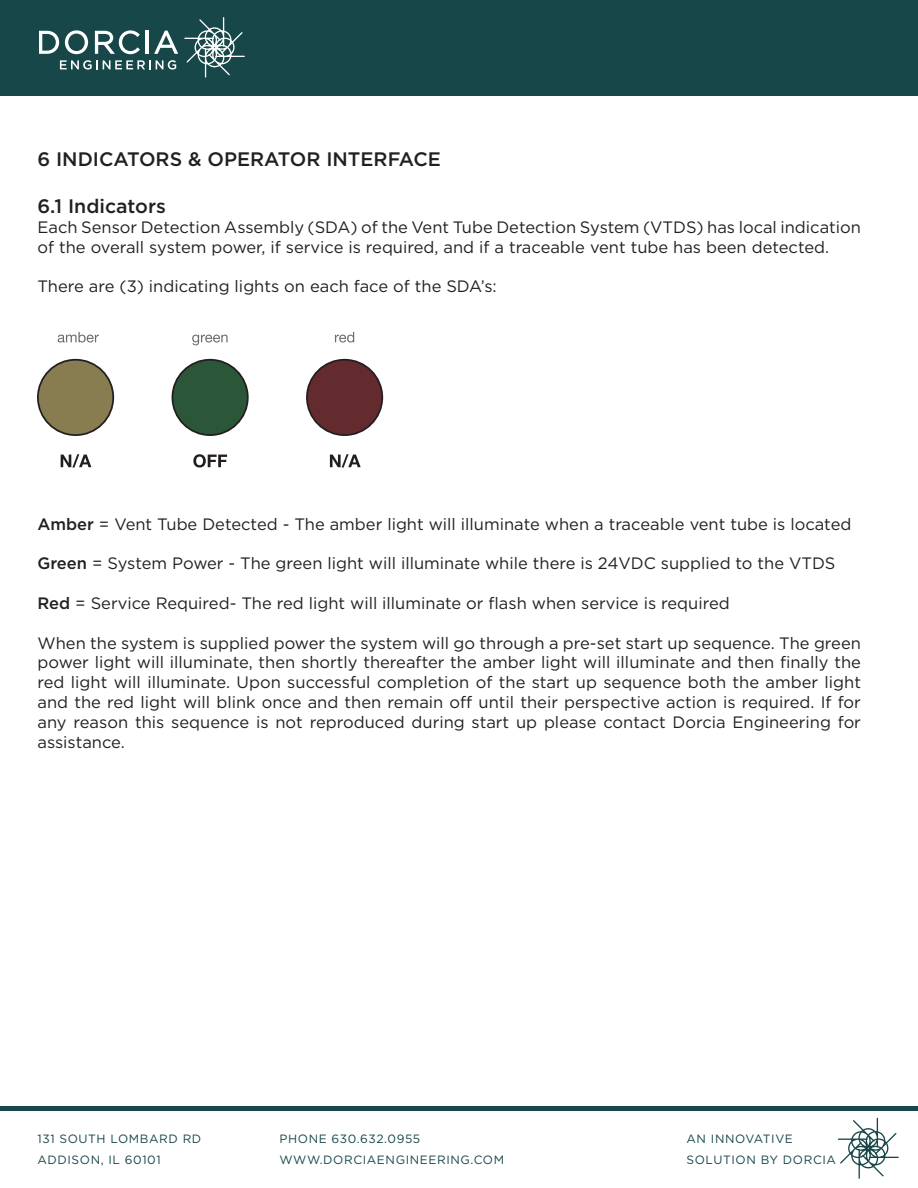
<style>
.page{position:relative;width:918px;height:1188px;background:#fff}
.page>*{position:absolute;margin:0;border:0;box-sizing:border-box;transform-origin:0 0}
.t1{font:500 19.5px "Gotham";color:#231f20}
.t2{font:16.5px/19.8px "Gotham";color:#231f20}
.t3{font:12px/21px "Gotham";letter-spacing:.05em;color:#174749}
.s1{font-weight:500}
</style>
<div class="page">
<div style="left:0;top:0;width:918px;height:95px;background:#174749"></div>
<div style="left:0;top:1106px;width:918px;height:5px;background:#174749"></div>
<svg style="left:39px;top:31px;width:20px;height:23px"></svg>
<svg style="left:65px;top:30px;width:23px;height:24px"></svg>
<svg style="left:95px;top:30px;width:45px;height:24px"></svg>
<hr style="left:146px;top:31px;width:3px;height:23px;background:#fff">
<svg style="left:154px;top:31px;width:24px;height:23px"></svg>
<svg style="left:60px;top:60px;width:116px;height:10px"></svg>
<svg style="left:184px;top:17px;width:61px;height:61px"></svg>
<svg style="left:838px;top:1118px;width:61px;height:61px"></svg>
<div style="left:38px;top:360px;width:75px;height:75px;background:#877d50;border-radius:50%"></div>
<div style="left:37px;top:359px;width:77px;height:77px;border:2px solid #231f20;border-radius:50%"></div>
<svg style="left:61px;top:454px;width:30px;height:14px"></svg>
<svg style="left:193px;top:454px;width:34px;height:14px"></svg>
<svg style="left:330px;top:454px;width:31px;height:14px"></svg>
<div style="left:307px;top:360px;width:75px;height:75px;background:#632b2e;border-radius:50%"></div>
<div style="left:306px;top:359px;width:77px;height:77px;border:2px solid #231f20;border-radius:50%"></div>
<div style="left:172px;top:360px;width:76px;height:75px;background:#2b5638;border-radius:50%"></div>
<div style="left:172px;top:359px;width:77px;height:77px;border:2px solid #231f20;border-radius:50%"></div>
<svg style="left:58px;top:332px;width:41px;height:11px"></svg>
<svg style="left:192px;top:335px;width:36px;height:10px"></svg>
<svg style="left:335px;top:332px;width:19px;height:11px"></svg>
<p class="t1" style="left:38px;top:148px;width:405px">6 INDICATORS &amp; OPERATOR INTERFACE</p>
<p class="t1" style="left:38px;top:195px;width:130px">6.1 Indicators</p>
<p class="t2" style="left:38px;top:217px;width:825px">Each Sensor Detection Assembly (SDA) of the Vent Tube Detection System (VTDS) has local indication of the overall system power, if service is required, and if a traceable vent tube has been detected.</p>
<p class="t2" style="left:38px;top:276px;width:461px">There are (3) indicating lights on each face of the SDA’s:</p>
<p class="t2" style="left:38px;top:514px;width:815px"><span class="s1">Amber</span> = Vent Tube Detected - The amber light will illuminate when a traceable vent tube is located</p>
<p class="t2" style="left:38px;top:553px;width:800px"><span class="s1">Green</span> = System Power - The green light will illuminate while there is 24VDC supplied to the VTDS</p>
<p class="t2" style="left:38px;top:593px;width:694px"><span class="s1">Red</span> = Service Required- The red light will illuminate or flash when service is required</p>
<p class="t2" style="left:38px;top:633px;width:825px;text-align:justify">When the system is supplied power the system will go through a pre-set start up sequence. The green power light will illuminate, then shortly thereafter the amber light will illuminate and then finally the red light will illuminate. Upon successful completion of the start up sequence both the amber light and the red light will blink once and then remain off until their perspective action is required. If for any reason this sequence is not reproduced during start up please contact Dorcia Engineering for assistance.</p>
<p class="t3" style="left:38px;top:1128px;width:165px">131 SOUTH LOMBARD RD<br>ADDISON, IL 60101</p>
<p class="t3" style="left:280px;top:1128px;width:226px">PHONE 630.632.0955<br>WWW.DORCIAENGINEERING.COM</p>
<p class="t3" style="left:687px;top:1128px;width:151px">AN INNOVATIVE<br>SOLUTION BY DORCIA</p>
</div>
